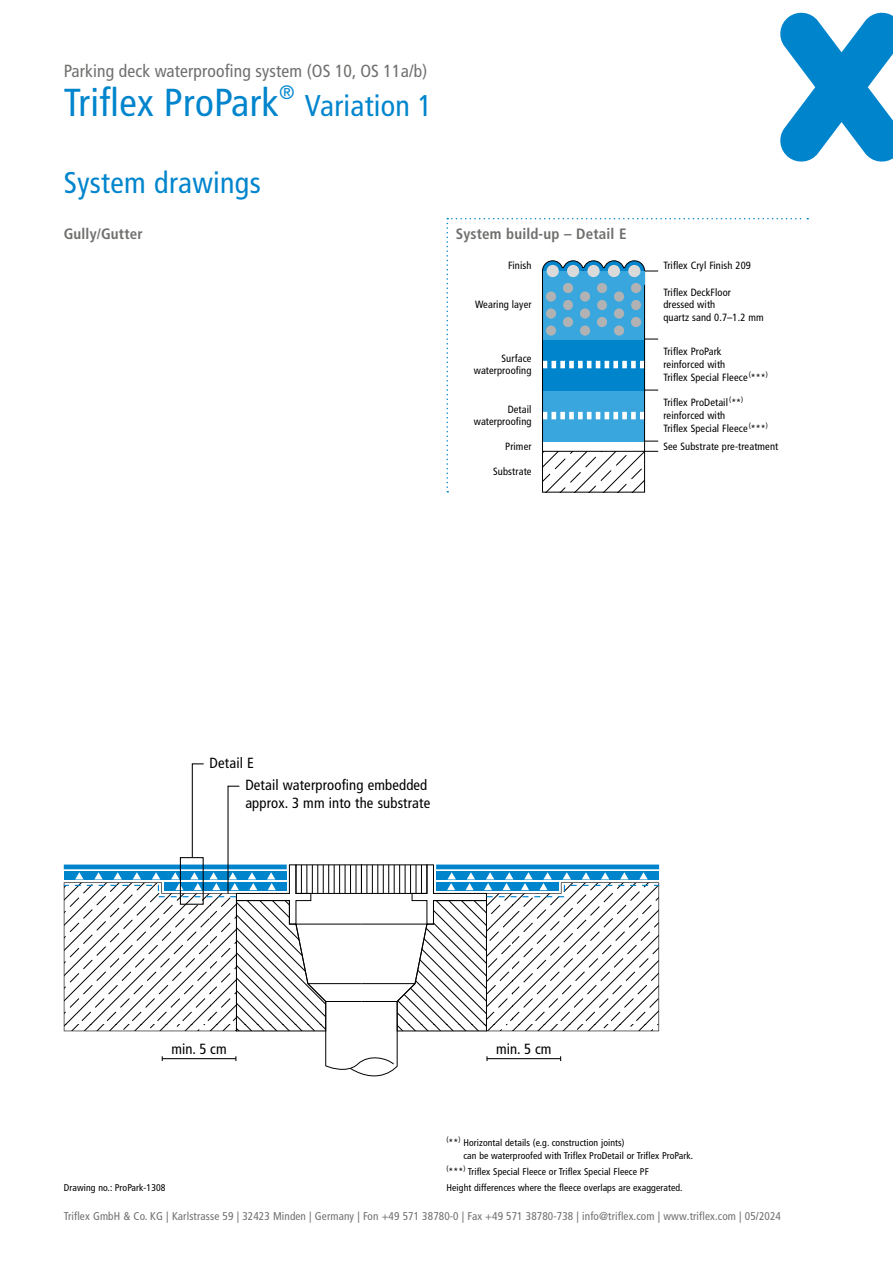
<style>
.page{position:relative;width:893px;height:1263px;background:#fff}
.page>*{position:absolute;margin:0;border:0;box-sizing:border-box;transform-origin:0 0}
.t1{font:condensed 39px "Frutiger LT Pro";letter-spacing:.01em;color:#0085cd}
.t2{font:condensed 30px "Frutiger LT Pro";letter-spacing:.01em;color:#0085cd}
.t3{font:condensed 17.55px "Frutiger LT Pro";letter-spacing:.01em;color:#6f6f6e}
.t4{font:700 condensed 15px "Frutiger LT Pro";letter-spacing:.01em;color:#6f6f6e}
.t5{font:condensed 14.7px/17.9px "Frutiger LT Pro";letter-spacing:.01em;color:#000}
.t6{font:condensed 11.25px "Frutiger LT Pro";letter-spacing:.01em;color:#6f6f6e}
.t7{font:condensed 10.5px/12.8px "Frutiger LT Pro";letter-spacing:.01em;color:#000}
.t8{font:condensed 9.75px/12.6px "Frutiger LT Pro";letter-spacing:.01em;color:#000}
.s1{font-size:9.75px}
</style>
<div class="page">
<svg style="left:780px;top:13px;width:113px;height:149px"></svg>
<svg style="left:64px;top:763px;width:595px;height:313px"></svg>
<svg style="left:446px;top:218px;width:362px;height:274px"></svg>
<h3 class="t3" style="left:64px;top:61px;width:365px">Parking deck waterproofing system (OS 10, OS 11a/b)</h3>
<h1 class="t1" style="left:64px;top:80px;width:233px">Triflex ProPark<sup>®</sup></h1>
<h2 class="t2" style="left:305px;top:88px;width:129px">Variation 1</h2>
<h2 class="t2" style="left:64px;top:165px;width:199px">System drawings</h2>
<h3 class="t4" style="left:64px;top:224px;width:80px">Gully/Gutter</h3>
<h3 class="t4" style="left:456px;top:224px;width:172px">System build-up – Detail E</h3>
<p class="t7" style="left:508px;top:259px;width:25px">Finish</p>
<p class="t7" style="left:475px;top:298px;width:58px">Wearing layer</p>
<p class="t7" style="left:663px;top:259px;width:89px">Triflex Cryl Finish 209</p>
<p class="t7" style="left:663px;top:286px;width:102px">Triflex DeckFloor dressed with<br>quartz sand 0.7–1.2 mm</p>
<p class="t7" style="left:474px;top:352px;width:59px;text-align:right">Surface waterproofing</p>
<p class="t7" style="left:663px;top:345px;width:106px">Triflex ProPark<br>reinforced with<br>Triflex Special Fleece<sup>(</sup><span class="s1">***</span><sup>)</sup></p>
<p class="t7" style="left:474px;top:403px;width:59px;text-align:right">Detail waterproofing</p>
<p class="t7" style="left:663px;top:396px;width:106px">Triflex ProDetail <sup>(</sup><span class="s1">**</span><sup>) </sup>reinforced with<br>Triflex Special Fleece<sup>(</sup><span class="s1">***</span><sup>)</sup></p>
<p class="t7" style="left:505px;top:440px;width:28px">Primer</p>
<p class="t7" style="left:493px;top:465px;width:40px">Substrate</p>
<p class="t7" style="left:663px;top:440px;width:116px">See Substrate pre-treatment</p>
<h3 class="t5" style="left:210px;top:754px;width:46px">Detail E</h3>
<h3 class="t5" style="left:245px;top:776px;width:186px">Detail waterproofing embedded approx. 3 mm into the substrate</h3>
<h3 class="t5" style="left:172px;top:1040px;width:57px">min. 5 cm</h3>
<h3 class="t5" style="left:496px;top:1040px;width:57px">min. 5 cm</h3>
<p class="t8" style="left:463px;top:1136px;width:231px;text-indent:-17px"><sup>(</sup>**<sup>)</sup> Horizontal details (e.g. construction joints)<br>can be waterproofed with Triflex ProDetail or Triflex ProPark.</p>
<p class="t8" style="left:64px;top:1181px;width:103px">Drawing no.: ProPark-1308</p>
<p class="t8" style="left:446px;top:1165px;width:204px"><sup>(</sup>***<sup>)</sup> Triflex Special Fleece or Triflex Special Fleece PF</p>
<p class="t8" style="left:446px;top:1181px;width:238px">Height differences where the fleece overlaps are exaggerated.</p>
<p class="t6" style="left:64px;top:1210px;width:719px">Triflex GmbH &amp; Co. KG | Karlstrasse 59 | 32423 Minden | Germany | Fon +49 571 38780-0 | Fax +49 571 38780-738 | info@triflex.com | www.triflex.com | 05/2024</p>
</div>
